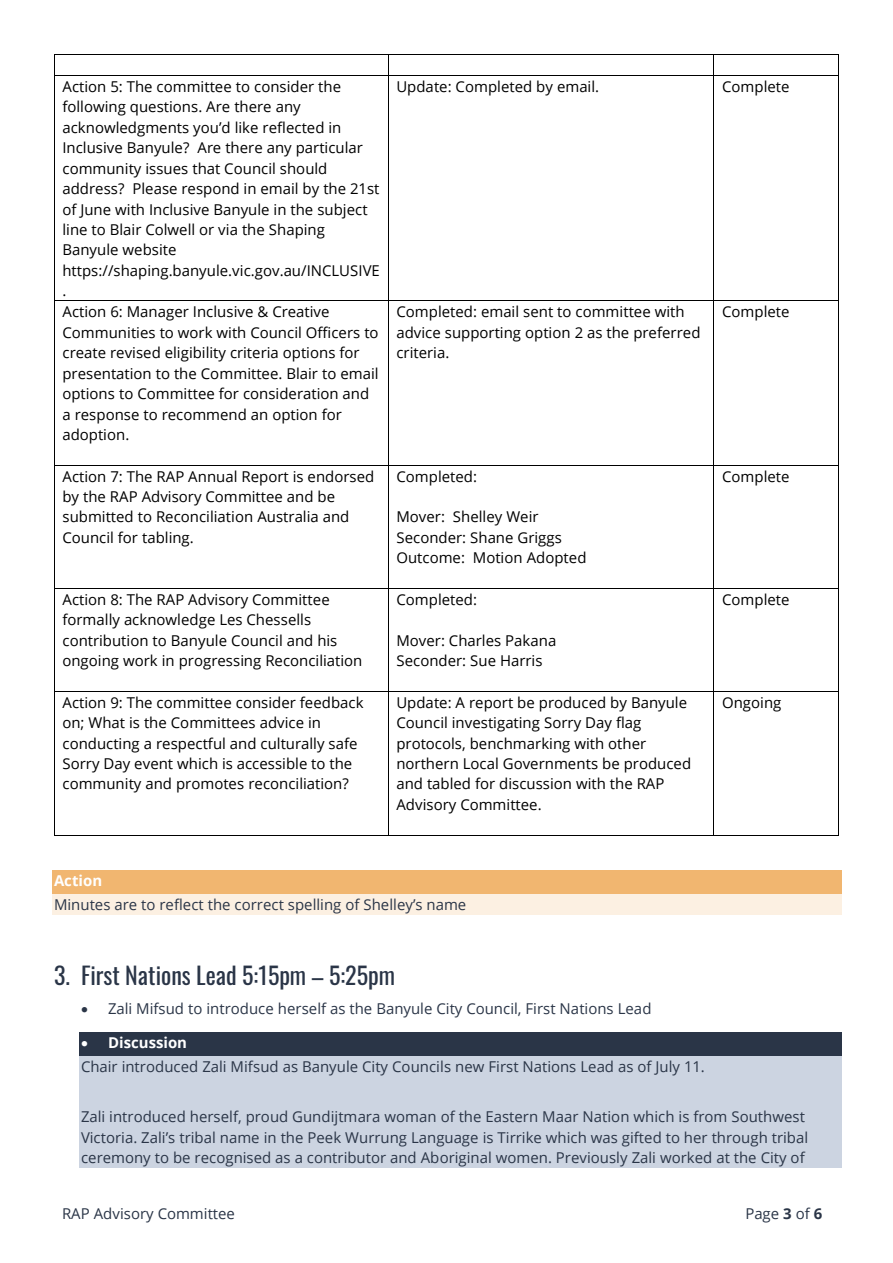
<style>
.page{position:relative;width:893px;height:1263px;background:#fff}
.page>*{position:absolute;margin:0;border:0;box-sizing:border-box;transform-origin:0 0}
.t1{font:24px "Oswald";color:#2a3547}
.t2{font:15px/20.4px "Open Sans";color:#000}
.t3{font:15px/20.4px "Open Sans";color:#2a3547}
.t4{font:700 15px "Open Sans";color:#fff}
.s1{font-weight:700}
</style>
<div class="page">
<hr style="left:55px;top:54px;width:333px;height:1px;background:#000">
<hr style="left:389px;top:54px;width:325px;height:1px;background:#000">
<hr style="left:714px;top:54px;width:124px;height:1px;background:#000">
<svg style="left:54px;top:54px;width:1px;height:22px"></svg>
<hr style="left:55px;top:75px;width:333px;height:1px;background:#000">
<svg style="left:388px;top:54px;width:1px;height:22px"></svg>
<hr style="left:389px;top:75px;width:325px;height:1px;background:#000">
<hr style="left:714px;top:75px;width:124px;height:1px;background:#000">
<svg style="left:838px;top:54px;width:1px;height:22px"></svg>
<hr style="left:54px;top:76px;width:1px;height:225px;background:#000">
<hr style="left:388px;top:76px;width:1px;height:225px;background:#000">
<hr style="left:714px;top:76px;width:1px;height:225px;background:#000">
<hr style="left:838px;top:76px;width:1px;height:225px;background:#000">
<hr style="left:55px;top:301px;width:333px;height:1px;background:#000">
<hr style="left:389px;top:301px;width:325px;height:1px;background:#000">
<hr style="left:714px;top:301px;width:124px;height:1px;background:#000">
<hr style="left:54px;top:301px;width:1px;height:164px;background:#000">
<hr style="left:388px;top:301px;width:1px;height:164px;background:#000">
<hr style="left:714px;top:301px;width:1px;height:164px;background:#000">
<hr style="left:838px;top:301px;width:1px;height:164px;background:#000">
<hr style="left:55px;top:465px;width:333px;height:1px;background:#000">
<hr style="left:389px;top:465px;width:325px;height:1px;background:#000">
<hr style="left:714px;top:465px;width:124px;height:1px;background:#000">
<hr style="left:54px;top:466px;width:1px;height:122px;background:#000">
<hr style="left:388px;top:466px;width:1px;height:122px;background:#000">
<hr style="left:714px;top:466px;width:1px;height:122px;background:#000">
<hr style="left:838px;top:466px;width:1px;height:122px;background:#000">
<hr style="left:55px;top:588px;width:333px;height:1px;background:#000">
<hr style="left:389px;top:588px;width:325px;height:1px;background:#000">
<hr style="left:714px;top:588px;width:124px;height:1px;background:#000">
<hr style="left:54px;top:589px;width:1px;height:102px;background:#000">
<hr style="left:388px;top:589px;width:1px;height:102px;background:#000">
<hr style="left:714px;top:589px;width:1px;height:102px;background:#000">
<hr style="left:838px;top:589px;width:1px;height:102px;background:#000">
<hr style="left:55px;top:691px;width:333px;height:1px;background:#000">
<hr style="left:389px;top:691px;width:325px;height:1px;background:#000">
<hr style="left:714px;top:691px;width:124px;height:1px;background:#000">
<hr style="left:54px;top:692px;width:1px;height:143px;background:#000">
<hr style="left:55px;top:835px;width:333px;height:1px;background:#000">
<hr style="left:388px;top:692px;width:1px;height:143px;background:#000">
<hr style="left:389px;top:835px;width:325px;height:1px;background:#000">
<hr style="left:714px;top:692px;width:1px;height:143px;background:#000">
<hr style="left:714px;top:835px;width:124px;height:1px;background:#000">
<hr style="left:838px;top:692px;width:1px;height:143px;background:#000">
<div style="left:52px;top:870px;width:789px;height:24px;background:#f1b670"></div>
<div style="left:52px;top:894px;width:789px;height:21px;background:#fcf0e2"></div>
<div style="left:79px;top:1032px;width:762px;height:24px;background:#2a3547"></div>
<div style="left:79px;top:1056px;width:762px;height:25px;background:#ccd4e1"></div>
<div style="left:79px;top:1081px;width:762px;height:25px;background:#ccd4e1"></div>
<div style="left:79px;top:1106px;width:762px;height:21px;background:#ccd4e1"></div>
<div style="left:79px;top:1127px;width:762px;height:20px;background:#ccd4e1"></div>
<div style="left:79px;top:1147px;width:762px;height:21px;background:#ccd4e1"></div>
<p class="t2" style="left:62px;top:76px;width:319px">Action 5: The committee to consider the following questions. Are there any acknowledgments you’d like reflected in Inclusive Banyule? Are there any particular community issues that Council should address? Please respond in email by the 21st of June with Inclusive Banyule in the subject line to Blair Colwell or via the Shaping Banyule website https://shaping.banyule.vic.gov.au/INCLUSIVE .</p>
<p class="t2" style="left:396px;top:76px;width:204px">Update: Completed by email.</p>
<p class="t2" style="left:722px;top:76px;width:69px">Complete</p>
<p class="t2" style="left:62px;top:301px;width:318px">Action 6: Manager Inclusive &amp; Creative Communities to work with Council Officers to create revised eligibility criteria options for presentation to the Committee. Blair to email options to Committee for consideration and a response to recommend an option for adoption.</p>
<p class="t2" style="left:396px;top:301px;width:306px">Completed: email sent to committee with advice supporting option 2 as the preferred criteria.</p>
<p class="t2" style="left:722px;top:301px;width:69px">Complete</p>
<p class="t2" style="left:62px;top:465px;width:313px">Action 7: The RAP Annual Report is endorsed by the RAP Advisory Committee and be submitted to Reconciliation Australia and Council for tabling.</p>
<p class="t2" style="left:396px;top:465px;width:82px">Completed:</p>
<p class="t2" style="left:722px;top:465px;width:69px">Complete</p>
<p class="t2" style="left:396px;top:506px;width:144px">Mover: Shelley Weir</p>
<p class="t2" style="left:396px;top:527px;width:167px">Seconder: Shane Griggs</p>
<p class="t2" style="left:396px;top:547px;width:192px">Outcome: Motion Adopted</p>
<p class="t2" style="left:62px;top:589px;width:301px">Action 8: The RAP Advisory Committee formally acknowledge Les Chessells contribution to Banyule Council and his ongoing work in progressing Reconciliation</p>
<p class="t2" style="left:396px;top:589px;width:82px">Completed:</p>
<p class="t2" style="left:396px;top:630px;width:161px">Mover: Charles Pakana</p>
<p class="t2" style="left:396px;top:650px;width:148px">Seconder: Sue Harris</p>
<p class="t2" style="left:722px;top:589px;width:69px">Complete</p>
<p class="t2" style="left:62px;top:692px;width:303px">Action 9: The committee consider feedback on; What is the Committees advice in conducting a respectful and culturally safe Sorry Day event which is accessible to the community and promotes reconciliation?</p>
<p class="t2" style="left:396px;top:692px;width:296px">Update: A report be produced by Banyule Council investigating Sorry Day flag protocols, benchmarking with other northern Local Governments be produced and tabled for discussion with the RAP Advisory Committee.</p>
<p class="t2" style="left:722px;top:692px;width:61px">Ongoing</p>
<p class="t4" style="left:54px;top:870px;width:50px">Action</p>
<p class="t3" style="left:54px;top:894px;width:414px">Minutes are to reflect the correct spelling of Shelley’s name</p>
<h2 class="t1" style="left:54px;top:957px;width:343px">3. First Nations Lead 5:15pm – 5:25pm</h2>
<p class="t3" style="left:81px;top:998px;width:572px">• Zali Mifsud to introduce herself as the Banyule City Council, First Nations Lead</p>
<p class="t4" style="left:81px;top:1032px;width:108px">• Discussion</p>
<p class="t3" style="left:81px;top:1056px;width:625px">Chair introduced Zali Mifsud as Banyule City Councils new First Nations Lead as of July 11.</p>
<p class="t3" style="left:81px;top:1106px;width:729px">Zali introduced herself, proud Gundijtmara woman of the Eastern Maar Nation which is from Southwest<br>Victoria. Zali’s tribal name in the Peek Wurrung Language is Tirrike which was gifted to her through tribal ceremony to be recognised as a contributor and Aboriginal women. Previously Zali worked at the City of</p>
<p class="t3" style="left:62px;top:1203px;width:174px">RAP Advisory Committee</p>
<p class="t3" style="left:745px;top:1203px;width:78px">Page <span class="s1">3</span> of <span class="s1">6</span></p>
</div>
